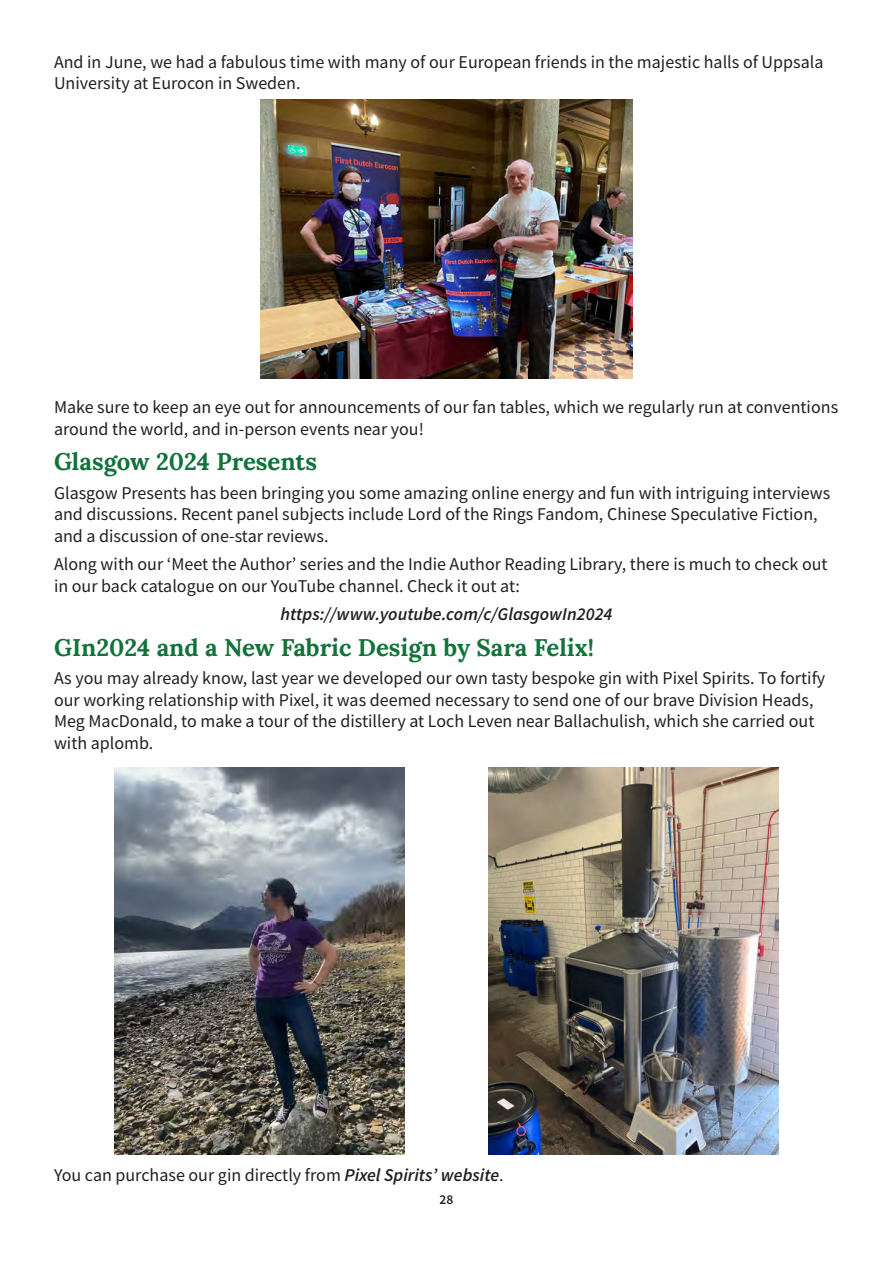
<style>
.page{position:relative;width:893px;height:1263px;background:#fff}
.page>*{position:absolute;margin:0;border:0;box-sizing:border-box;transform-origin:0 0}
.t1{font:700 24px "Lora";color:#11723a}
.t2{font:18px/21.6px "Source Sans Pro";color:#231f20}
.t3{font:italic 600 18px "Source Sans Pro";color:#231f20}
.t4{font:600 13.5px "Source Sans Pro";color:#231f20}
.s1{font-weight:600;font-style:italic}
</style>
<div class="page">
<img style="left:260px;top:99px;width:373px;height:280px">
<img style="left:488px;top:767px;width:291px;height:387px">
<img style="left:114px;top:767px;width:291px;height:387px">
<p class="t2" style="left:54px;top:51px;width:771px">And in June, we had a fabulous time with many of our European friends in the majestic halls of Uppsala<br>University at Eurocon in Sweden.</p>
<p class="t2" style="left:54px;top:396px;width:786px">Make sure to keep an eye out for announcements of our fan tables, which we regularly run at conventions around the world, and in-person events near you!</p>
<p class="t1" style="left:54px;top:446px;width:265px">Glasgow 2024 Presents</p>
<p class="t2" style="left:54px;top:482px;width:778px">Glasgow Presents has been bringing you some amazing online energy and fun with intriguing interviews and discussions. Recent panel subjects include Lord of the Rings Fandom, Chinese Speculative Fiction, and a discussion of one-star reviews.</p>
<p class="t2" style="left:54px;top:553px;width:775px">Along with our ‘Meet the Author’ series and the Indie Author Reading Library, there is much to check out in our back catalogue on our YouTube channel. Check it out at:</p>
<p class="t3" style="left:280px;top:602px;width:333px">https://www.youtube.com/c/GlasgowIn2024</p>
<p class="t1" style="left:54px;top:632px;width:542px">GIn2024 and a New Fabric Design by Sara Felix!</p>
<p class="t2" style="left:54px;top:667px;width:773px">As you may already know, last year we developed our own tasty bespoke gin with Pixel Spirits. To fortify our working relationship with Pixel, it was deemed necessary to send one of our brave Division Heads, Meg MacDonald, to make a tour of the distillery at Loch Leven near Ballachulish, which she carried out with aplomb.</p>
<p class="t2" style="left:54px;top:1164px;width:451px">You can purchase our gin directly from <span class="s1">Pixel Spirits’ website</span>.</p>
<p class="t4" style="left:440px;top:1190px;width:15px">28</p>
</div>
